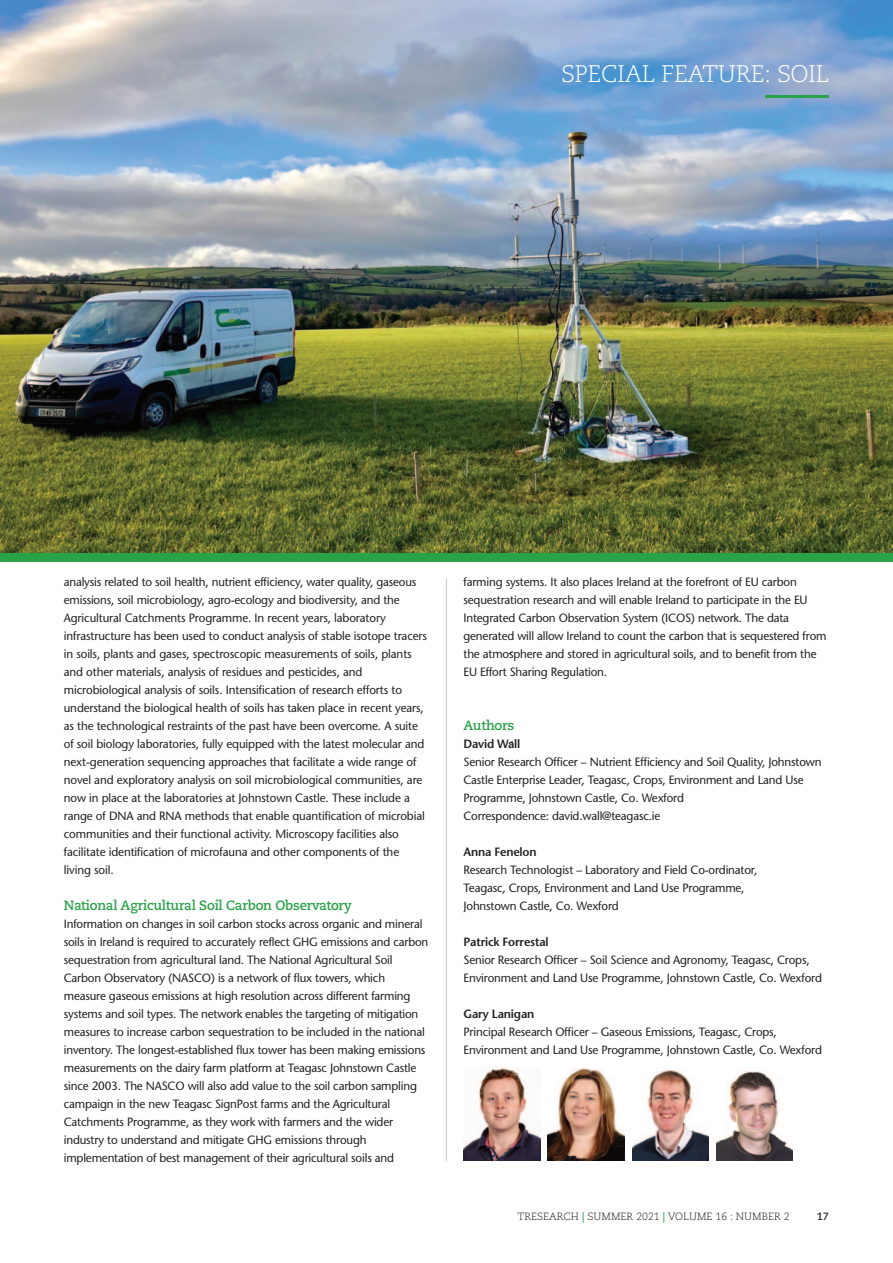
<style>
.page{position:relative;width:893px;height:1263px;background:#fff}
.page>*{position:absolute;margin:0;border:0;box-sizing:border-box;transform-origin:0 0}
.t1{font:300 24px "Caecilia";letter-spacing:-.015em;color:#fff}
.t2{font:700 13.5px "Caecilia";letter-spacing:-.015em;color:#29a347}
.t3{font:12px/18px "Stone Sans";letter-spacing:-.015em;color:#231f20}
.t4{font:600 12px "Stone Sans";letter-spacing:-.015em;color:#231f20}
.t5{font:300 10.5px "Caecilia";color:#231f20}
.t6{font:700 10.5px "Caecilia";color:#231f20}
.s1{font-weight:700;color:#29a347}
</style>
<div class="page">
<img style="left:0;top:0;width:893px;height:553px">
<div style="left:0;top:553px;width:893px;height:8px;background:#29a347"></div>
<hr style="left:446px;top:579px;width:1px;height:582px;background:#cecac5">
<hr style="left:765px;top:95px;width:64px;height:2px;background:#29a347">
<img style="left:463px;top:1067px;width:77px;height:94px">
<img style="left:548px;top:1068px;width:76px;height:93px">
<img style="left:632px;top:1068px;width:77px;height:93px">
<img style="left:716px;top:1071px;width:77px;height:90px">
<p class="t1" style="left:561px;top:64px;width:270px">SPECIAL FEATURE: SOIL</p>
<p class="t3" style="left:64px;top:574px;width:365px">analysis related to soil health, nutrient efficiency, water quality, gaseous emissions, soil microbiology, agro-ecology and biodiversity, and the Agricultural Catchments Programme. In recent years, laboratory infrastructure has been used to conduct analysis of stable isotope tracers in soils, plants and gases, spectroscopic measurements of soils, plants and other materials, analysis of residues and pesticides, and microbiological analysis of soils. Intensification of research efforts to understand the biological health of soils has taken place in recent years, as the technological restraints of the past have been overcome. A suite of soil biology laboratories, fully equipped with the latest molecular and next-generation sequencing approaches that facilitate a wide range of novel and exploratory analysis on soil microbiological communities, are now in place at the laboratories at Johnstown Castle. These include a range of DNA and RNA methods that enable quantification of microbial communities and their functional activity. Microscopy facilities also facilitate identification of microfauna and other components of the living soil.</p>
<p class="t2" style="left:64px;top:899px;width:289px">National Agricultural Soil Carbon Observatory</p>
<p class="t3" style="left:64px;top:916px;width:366px">Information on changes in soil carbon stocks across organic and mineral soils in Ireland is required to accurately reflect GHG emissions and carbon sequestration from agricultural land. The National Agricultural Soil Carbon Observatory (NASCO) is a network of flux towers, which measure gaseous emissions at high resolution across different farming systems and soil types. The network enables the targeting of mitigation measures to increase carbon sequestration to be included in the national inventory. The longest-established flux tower has been making emissions measurements on the dairy farm platform at Teagasc Johnstown Castle since 2003. The NASCO will also add value to the soil carbon sampling campaign in the new Teagasc SignPost farms and the Agricultural Catchments Programme, as they work with farmers and the wider industry to understand and mitigate GHG emissions through implementation of best management of their agricultural soils and</p>
<p class="t3" style="left:463px;top:574px;width:365px">farming systems. It also places Ireland at the forefront of EU carbon sequestration research and will enable Ireland to participate in the EU Integrated Carbon Observation System (ICOS) network. The data generated will allow Ireland to count the carbon that is sequestered from the atmosphere and stored in agricultural soils, and to benefit from the EU Effort Sharing Regulation.</p>
<p class="t2" style="left:463px;top:719px;width:52px">Authors</p>
<p class="t4" style="left:463px;top:739px;width:58px">David Wall</p>
<p class="t3" style="left:463px;top:754px;width:360px">Senior Research Officer – Nutrient Efficiency and Soil Quality, Johnstown<br>Castle Enterprise Leader, Teagasc, Crops, Environment and Land Use<br>Programme, Johnstown Castle, Co. Wexford</p>
<p class="t3" style="left:463px;top:808px;width:198px">Correspondence: david.wall@teagasc.ie</p>
<p class="t4" style="left:463px;top:847px;width:75px">Anna Fenelon</p>
<p class="t3" style="left:463px;top:862px;width:295px">Research Technologist – Laboratory and Field Co-ordinator,</p>
<p class="t3" style="left:463px;top:880px;width:283px">Teagasc, Crops, Environment and Land Use Programme,<br>Johnstown Castle, Co. Wexford</p>
<p class="t4" style="left:463px;top:937px;width:87px">Patrick Forrestal</p>
<p class="t3" style="left:463px;top:952px;width:360px">Senior Research Officer – Soil Science and Agronomy, Teagasc, Crops,<br>Environment and Land Use Programme, Johnstown Castle, Co. Wexford</p>
<p class="t4" style="left:463px;top:1009px;width:72px">Gary Lanigan</p>
<p class="t3" style="left:463px;top:1024px;width:360px">Principal Research Officer – Gaseous Emissions, Teagasc, Crops,<br>Environment and Land Use Programme, Johnstown Castle, Co. Wexford</p>
<p class="t5" style="left:517px;top:1212px;width:274px">TRESEARCH <span class="s1">|</span> SUMMER 2021 <span class="s1">|</span> VOLUME 16 : NUMBER 2</p>
<p class="t6" style="left:817px;top:1212px;width:14px">17</p>
</div>
